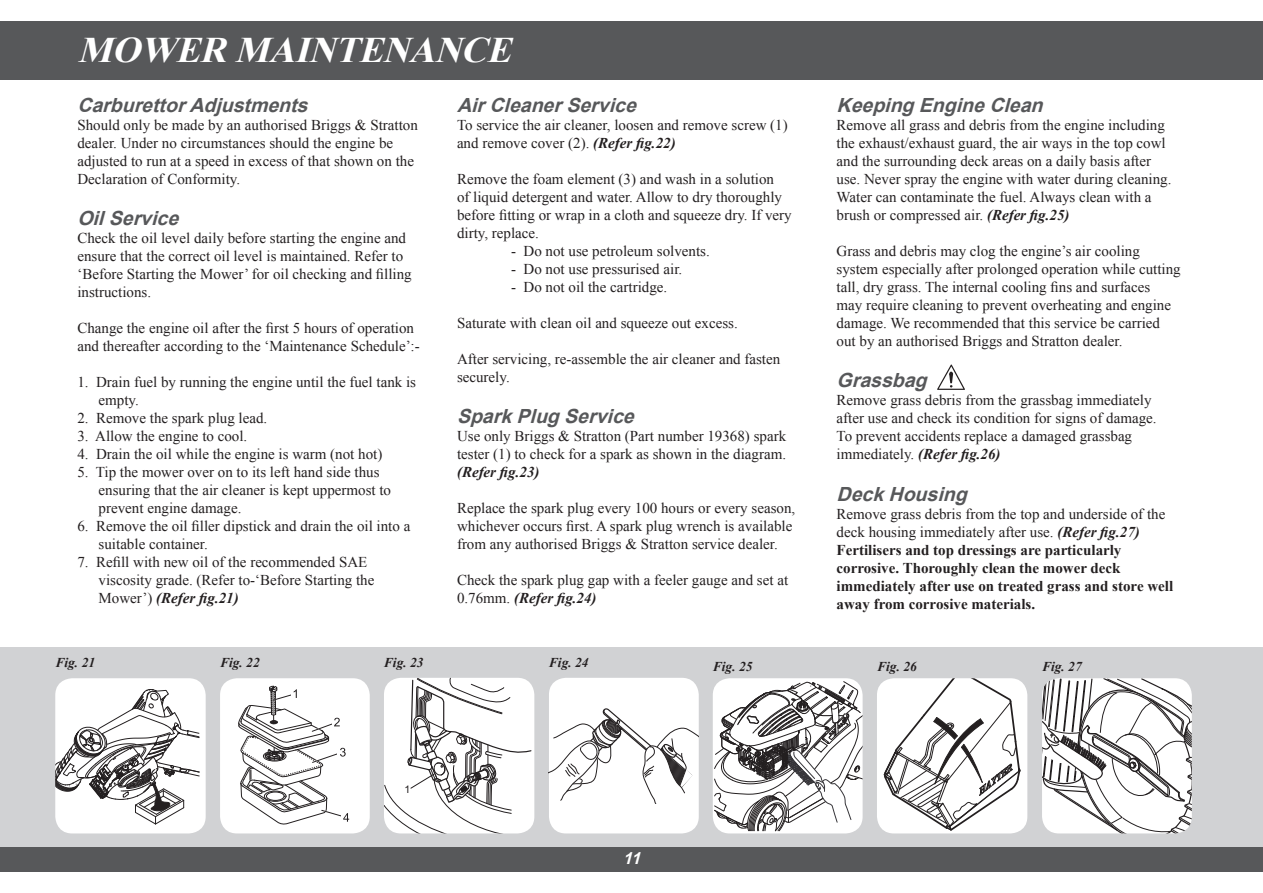
<style>
.page{position:relative;width:1263px;height:893px;background:#fff}
.page>*{position:absolute;margin:0;border:0;box-sizing:border-box;transform-origin:0 0}
.t1{font:italic 700 36px "Times New Roman";color:#fff}
.t2{font:italic 700 19.5px "Arial";color:#57585a}
.t3{font:italic 700 16.5px "Arial";color:#fff}
.t4{font:15px/18px "Times New Roman";color:#231f20}
.t5{font:700 15px/18px "Times New Roman";color:#231f20}
.t6{font:italic 700 13.5px "Times New Roman";color:#231f20}
.t7{font:10.5px "Arial";color:#231f20}
.s1{font-weight:700;font-style:italic}
</style>
<div class="page">
<div style="left:0;top:21px;width:1263px;height:58px;background:#57585a"></div>
<div style="left:0;top:846px;width:1263px;height:26px;background:#57585a"></div>
<div style="left:0;top:647px;width:1263px;height:200px;background:#d1d2d4"></div>
<div style="left:55px;top:678px;width:151px;height:155px;background:#fff;border-radius:17px"></div>
<svg style="left:55px;top:689px;width:145px;height:135px"></svg>
<div style="left:220px;top:678px;width:150px;height:155px;background:#fff;border-radius:17px"></div>
<svg style="left:238px;top:686px;width:111px;height:139px"></svg>
<svg style="left:384px;top:678px;width:150px;height:155px;background:#e5e5e5"></svg>
<div style="left:549px;top:678px;width:150px;height:155px;background:#fff;border-radius:17px"></div>
<svg style="left:549px;top:708px;width:150px;height:96px"></svg>
<div style="left:713px;top:678px;width:149px;height:155px;background:#fff;border-radius:17px"></div>
<svg style="left:714px;top:681px;width:148px;height:151px"></svg>
<div style="left:877px;top:678px;width:150px;height:155px;background:#fff;border-radius:17px"></div>
<svg style="left:882px;top:678px;width:140px;height:155px"></svg>
<svg style="left:1042px;top:678px;width:150px;height:156px;background:#d9d8d9"></svg>
<svg style="left:937px;top:365px;width:28px;height:25px"></svg>
<p class="t1" style="left:77px;top:25px;width:447px">MOWER MAINTENANCE</p>
<p class="t2" style="left:77px;top:92px;width:239px">CarburettorAdj ustments</p>
<p class="t4" style="left:77px;top:116px;width:342px">Should only be made by an authorised Briggs &amp; Stratton dealer. Under no circumstances should the engine be adjusted to run at a speed in excess of that shown on the Declaration of Conformity.</p>
<p class="t2" style="left:77px;top:206px;width:110px">OilService</p>
<p class="t4" style="left:77px;top:229px;width:336px">Check the oil level daily before starting the engine and ensure that the correct oil level is maintained. Refer to ‘Before Starting the Mower’ for oil checking and filling instructions.</p>
<p class="t4" style="left:77px;top:319px;width:344px">Change the engine oil after the first 5 hours of operation and thereafter according to the ‘Maintenance Schedule’:-</p>
<p class="t4" style="left:99px;top:373px;width:319px;text-indent:-21px">1. Drain fuel by running the engine until the fuel tank is empty.</p>
<p class="t4" style="left:77px;top:409px;width:191px">2. Remove the spark plug lead.</p>
<p class="t4" style="left:77px;top:427px;width:171px">3. Allow the engine to cool.</p>
<p class="t4" style="left:77px;top:445px;width:306px">4. Drain the oil while the engine is warm (not hot)</p>
<p class="t4" style="left:77px;top:463px;width:304px">5. Tip the mower over on to its left hand side thus</p>
<p class="t4" style="left:99px;top:481px;width:294px">ensuring that the air cleaner is kept uppermost to</p>
<p class="t4" style="left:99px;top:499px;width:144px">prevent engine damage.</p>
<p class="t4" style="left:99px;top:517px;width:313px;text-indent:-21px">6. Remove the oil filler dipstick and drain the oil into a suitable container.</p>
<p class="t4" style="left:77px;top:553px;width:291px">7. Refill with new oil of the recommended SAE</p>
<p class="t4" style="left:99px;top:571px;width:277px">viscosity grade. (Refer to-‘Before Starting the<br>Mower’) <span class="s1">(Refer fig.21)</span></p>
<p class="t2" style="left:457px;top:92px;width:188px">AirCleanerService</p>
<p class="t4" style="left:457px;top:116px;width:332px">To service the air cleaner, loosen and remove screw (1) and remove cover (2). <span class="s1">(Refer fig.22)</span></p>
<p class="t4" style="left:457px;top:170px;width:336px">Remove the foam element (3) and wash in a solution<br>of liquid detergent and water. Allow to dry thoroughly before fitting or wrap in a cloth and squeeze dry. If very dirty, replace.</p>
<p class="t4" style="left:511px;top:242px;width:200px">- Do not use petroleum solvents.</p>
<p class="t4" style="left:511px;top:260px;width:173px">- Do not use pressurised air.</p>
<p class="t4" style="left:511px;top:278px;width:158px">- Do not oil the cartridge.</p>
<p class="t4" style="left:457px;top:314px;width:282px">Saturate with clean oil and squeeze out excess.</p>
<p class="t4" style="left:457px;top:350px;width:325px">After servicing, re-assemble the air cleaner and fasten securely.</p>
<p class="t2" style="left:457px;top:404px;width:185px">SparkPlugService</p>
<p class="t4" style="left:457px;top:427px;width:331px;text-align:justify">Use only Briggs &amp; Stratton (Part number 19368) spark tester (1) to check for a spark as shown in the diagram. <span class="s1">(Refer fig.23)</span></p>
<p class="t4" style="left:457px;top:499px;width:340px">Replace the spark plug every 100 hours or every season, whichever occurs first. A spark plug wrench is available from any authorised Briggs &amp; Stratton service dealer.</p>
<p class="t4" style="left:457px;top:571px;width:333px">Check the spark plug gap with a feeler gauge and set at<br>0.76mm. <span class="s1">(Refer fig.24)</span></p>
<p class="t2" style="left:837px;top:92px;width:215px">KeepingEngineClean</p>
<p class="t4" style="left:837px;top:116px;width:336px">Remove all grass and debris from the engine including the exhaust/exhaust guard, the air ways in the top cowl and the surrounding deck areas on a daily basis after use. Never spray the engine with water during cleaning.<br>Water can contaminate the fuel. Always clean with a brush or compressed air. <span class="s1">(Refer fig.25)</span></p>
<p class="t4" style="left:837px;top:242px;width:346px">Grass and debris may clog the engine’s air cooling system especially after prolonged operation while cutting tall, dry grass. The internal cooling fins and surfaces<br>may require cleaning to prevent overheating and engine damage. We recommended that this service be carried out by an authorised Briggs and Stratton dealer.</p>
<p class="t2" style="left:837px;top:368px;width:99px">Grassbag</p>
<p class="t4" style="left:837px;top:391px;width:321px">Remove grass debris from the grassbag immediately after use and check its condition for signs of damage.</p>
<p class="t4" style="left:837px;top:427px;width:297px">To prevent accidents replace a damaged grassbag immediately. <span class="s1">(Refer fig.26)</span></p>
<p class="t2" style="left:837px;top:481px;width:139px">DeckHousing</p>
<p class="t4" style="left:837px;top:505px;width:330px">Remove grass debris from the top and underside of the deck housing immediately after use. <span class="s1">(Refer fig.27)</span></p>
<p class="t5" style="left:837px;top:540px;width:338px">Fertilisers and top dressings are particularly corrosive. Thoroughly clean the mower deck immediately after use on treated grass and store well away from corrosive materials.</p>
<p class="t6" style="left:55px;top:653px;width:41px">Fig. 21</p>
<p class="t6" style="left:220px;top:653px;width:41px">Fig. 22</p>
<p class="t6" style="left:384px;top:653px;width:41px">Fig. 23</p>
<p class="t6" style="left:549px;top:653px;width:41px">Fig. 24</p>
<p class="t6" style="left:713px;top:657px;width:41px">Fig. 25</p>
<p class="t6" style="left:877px;top:657px;width:41px">Fig. 26</p>
<p class="t6" style="left:1042px;top:657px;width:41px">Fig. 27</p>
<p class="t7" style="left:405px;top:783px;width:7px">1</p>
<p class="t3" style="left:623px;top:847px;width:25px">11</p>
</div>
